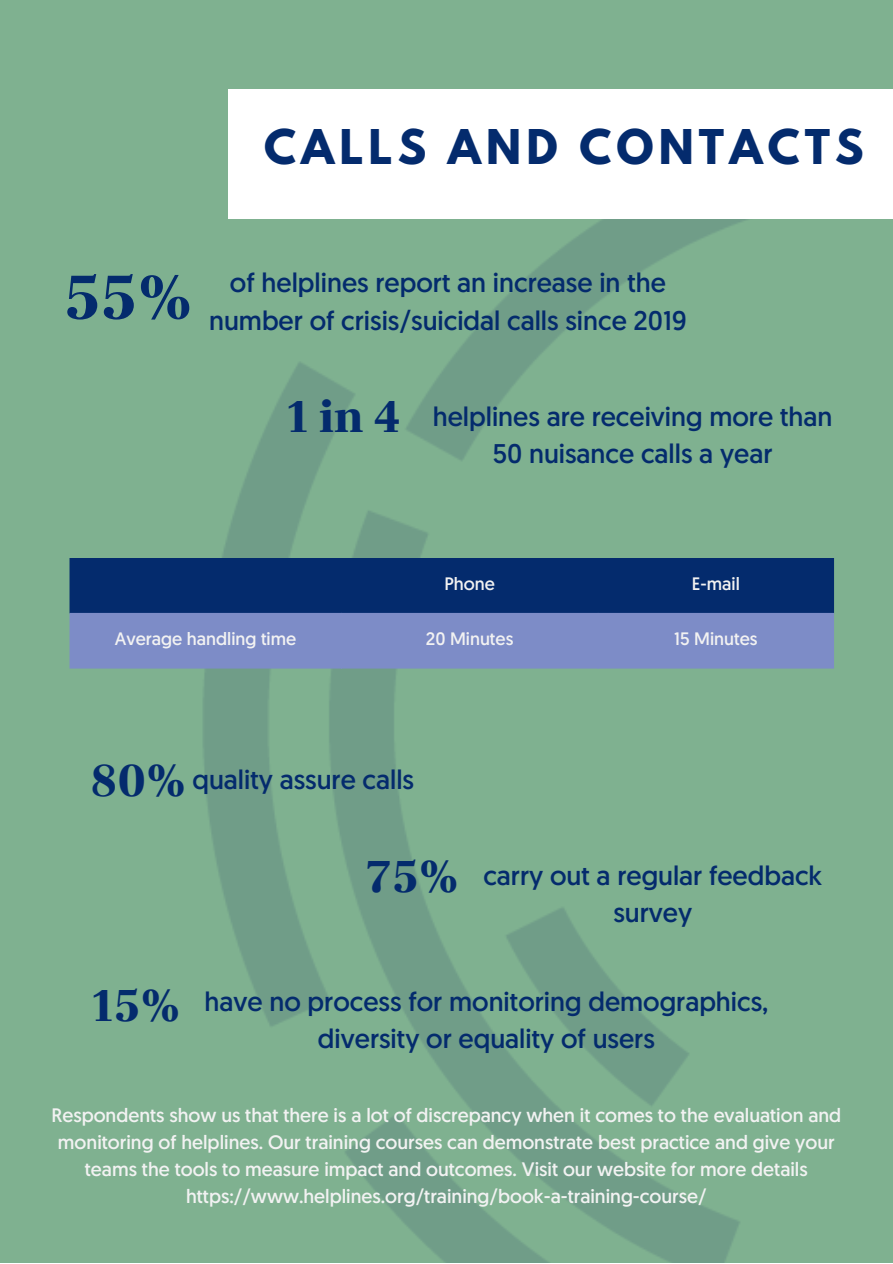
<style>
.page{position:relative;width:893px;height:1264px;background:#fff}
.page>*{position:absolute;margin:0;border:0;box-sizing:border-box;transform-origin:0 0}
.t1{font:900 65.25px "Frank Ruhl Libre";color:#042b6d}
.t2{font:900 47.25px "Frank Ruhl Libre";color:#042b6d}
.t3{font:700 42.45px "League Spartan";letter-spacing:.12em;color:#042b6d}
.t4{font:27px/37px "Geomanist";color:#042b6d;text-align:center}
.t5{font:19.5px/27px "Geomanist";color:#f2f2f2;text-align:center}
.t6{font:18px "Geomanist";color:#f2f2f2}
</style>
<div class="page">
<div style="left:0;top:0;width:892px;height:1262px;background:#7fb190"></div>
<img style="left:193px;top:218px;width:699px;height:1044px">
<div style="left:228px;top:89px;width:664px;height:129px;background:#fff"></div>
<svg style="left:70px;top:558px;width:764px;height:110px;background:#405b9a"></svg>
<p class="t3" style="left:264px;top:126px;width:601px">CALLS AND CONTACTS</p>
<p class="t1" style="left:64px;top:256px;width:130px">55%</p>
<p class="t4" style="left:209px;top:267px;width:479px">of helplines report an increase in the number of crisis/suicidal calls since 2019</p>
<p class="t2" style="left:285px;top:387px;width:116px">1in4</p>
<p class="t4" style="left:433px;top:400px;width:401px">helplines are receiving more than<br>50 nuisance calls a year</p>
<p class="t6" style="left:444px;top:576px;width:52px">Phone</p>
<p class="t6" style="left:691px;top:576px;width:49px">E-mail</p>
<p class="t6" style="left:115px;top:631px;width:183px">Average handling time</p>
<p class="t6" style="left:426px;top:631px;width:89px">20 Minutes</p>
<p class="t6" style="left:674px;top:631px;width:85px">15 Minutes</p>
<p class="t2" style="left:91px;top:751px;width:97px">80%</p>
<p class="t4" style="left:192px;top:763px;width:223px">quality assure calls</p>
<p class="t2" style="left:366px;top:846px;width:94px">75%</p>
<p class="t4" style="left:483px;top:860px;width:340px">carry out a regular feedback survey</p>
<p class="t2" style="left:91px;top:975px;width:91px">15%</p>
<p class="t4" style="left:204px;top:985px;width:565px">have no process for monitoring demographics, diversity or equality of users</p>
<p class="t5" style="left:51px;top:1103px;width:791px">Respondents show us that there is a lot of discrepancy when it comes to the evaluation and monitoring of helplines. Our training courses can demonstrate best practice and give your teams the tools to measure impact and outcomes. Visit our website for more details https://www.helplines.org/training/book-a-training-course/</p>
</div>
